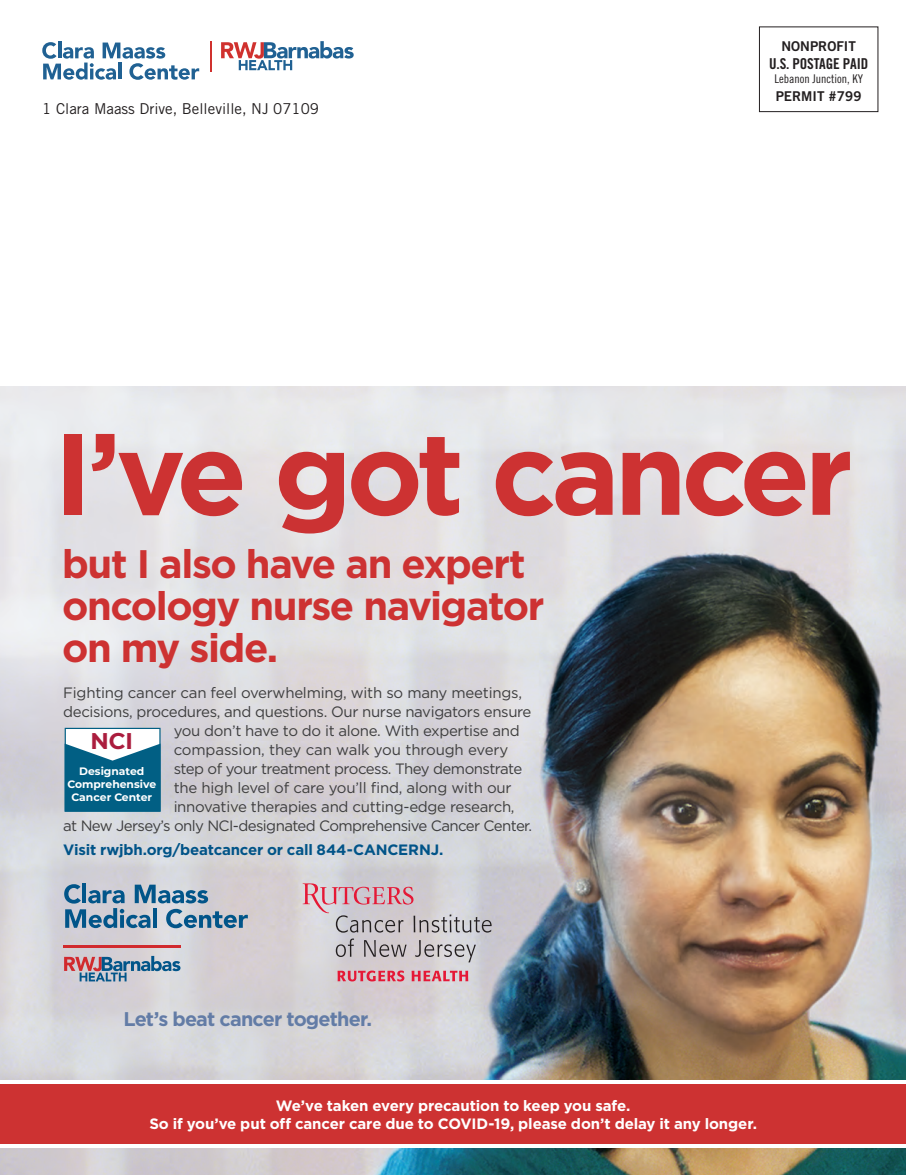
<style>
.page{position:relative;width:906px;height:1175px;background:#fff}
.page>*{position:absolute;margin:0;border:0;box-sizing:border-box;transform-origin:0 0}
.t1{font:700 115.5px "Gotham";letter-spacing:-.05em;color:#cd3232}
.t2{font:700 39.75px/42px "Gotham";letter-spacing:-.035em;color:#cd3232}
.t3{font:700 22.8px "Montserrat";color:#ab1d3e}
.t4{font:700 19.8px "Gotham";letter-spacing:-.045em;color:#637ca6}
.t5{font:15px "Gotham";letter-spacing:-.025em;color:#3e3e3f}
.t6{font:700 15px/18px "Gotham";letter-spacing:-.01em;color:#fff;text-align:center}
.t7{font:700 15px "Gotham";letter-spacing:-.015em;color:#015488}
.t8{font:15px "Trade Gothic";color:#231f20}
.t9{font:15px "Trade Gothic Bold Cond Twenty";letter-spacing:-.01em;color:#231f20}
.t10{font:13.5px "Trade Gothic Bold Two";color:#231f20}
.t11{font:12px "Trade Gothic Cond Eighteen";color:#231f20}
.t12{font:700 10.8px/12.9px "Montserrat";color:#fff;text-align:center}
.s1{color:#cb3233}
</style>
<div class="page">
<img style="left:0;top:387px;width:905px;height:788px">
<hr style="left:82px;top:883px;width:4px;height:20px;background:#015589">
<svg style="left:64px;top:884px;width:184px;height:44px;background:#8ea7bc"></svg>
<hr style="left:63px;top:945px;width:118px;height:2px;background:#d12a2e">
<svg style="left:64px;top:956px;width:116px;height:25px;background:#9d9fb0"></svg>
<svg style="left:335px;top:938px;width:19px;height:19px"></svg>
<svg style="left:364px;top:940px;width:42px;height:17px"></svg>
<svg style="left:415px;top:940px;width:60px;height:22px"></svg>
<svg style="left:302px;top:883px;width:189px;height:49px;background:#c9b9c0"></svg>
<svg style="left:337px;top:970px;width:67px;height:11px"></svg>
<svg style="left:411px;top:970px;width:57px;height:11px"></svg>
<svg style="left:65px;top:728px;width:95px;height:83px"></svg>
<div style="left:0;top:1083px;width:905px;height:61px;background:#cd3232"></div>
<hr style="left:0;top:1080px;width:905px;height:3px;background:#fff">
<hr style="left:0;top:1144px;width:905px;height:4px;background:#fff">
<hr style="left:58px;top:41px;width:3px;height:17px;background:#206193">
<svg style="left:42px;top:42px;width:157px;height:38px"></svg>
<svg style="left:221px;top:41px;width:132px;height:29px"></svg>
<hr style="left:210px;top:41px;width:2px;height:31px;background:#d0312e">
<div style="left:758px;top:26px;width:119px;height:86px;border:1px solid #231f20"></div>
<p class="t8" style="left:42px;top:100px;width:278px">1 Clara Maass Drive, Belleville, NJ 07109</p>
<p class="t10" style="left:781px;top:38px;width:76px">NONPROFIT</p>
<p class="t9" style="left:768px;top:54px;width:100px">U.S. POSTAGE PAID</p>
<p class="t11" style="left:774px;top:72px;width:90px">Lebanon Junction, KY</p>
<p class="t10" style="left:775px;top:88px;width:87px">PERMIT #799</p>
<h1 class="t1" style="left:53px;top:407px;width:800px">I’v<span class="s1">e g</span>ot cancer</h1>
<h2 class="t2" style="left:62px;top:541px;width:484px">but I also have an expert oncology nurse navigator on my side.</h2>
<p class="t5" style="left:63px;top:684px;width:460px">Fighting cancer can feel overwhelming, with so many meetings,</p>
<p class="t5" style="left:63px;top:703px;width:469px">decisions, procedures, and questions. Our nurse navigators ensure</p>
<p class="t5" style="left:173px;top:722px;width:347px">you don’t have to do it alone. With expertise and</p>
<p class="t5" style="left:173px;top:741px;width:336px">compassion, they can walk you through every</p>
<p class="t5" style="left:173px;top:760px;width:350px">step of your treatment process. They demonstrate</p>
<p class="t5" style="left:173px;top:779px;width:339px">the high level of care you’ll find, along with our</p>
<p class="t5" style="left:173px;top:798px;width:342px">innovative therapies and cutting-edge research,</p>
<p class="t5" style="left:63px;top:817px;width:470px">at New Jersey’s only NCI-designated Comprehensive Cancer Center.</p>
<p class="t7" style="left:63px;top:841px;width:381px">Visit rwjbh.org/beatcancer or call 844-CANCERNJ.</p>
<h3 class="t3" style="left:90px;top:725px;width:44px">NCI</h3>
<p class="t12" style="left:67px;top:764px;width:90px">Designated<br>Comprehensive<br>Cancer Center</p>
<h3 class="t4" style="left:123px;top:1007px;width:250px">Let’s beat cancer together.</h3>
<p class="t6" style="left:149px;top:1096px;width:609px">We’ve taken every precaution to keep you safe.<br>So if you’ve put off cancer care due to COVID-19, please don’t delay it any longer.</p>
</div>
